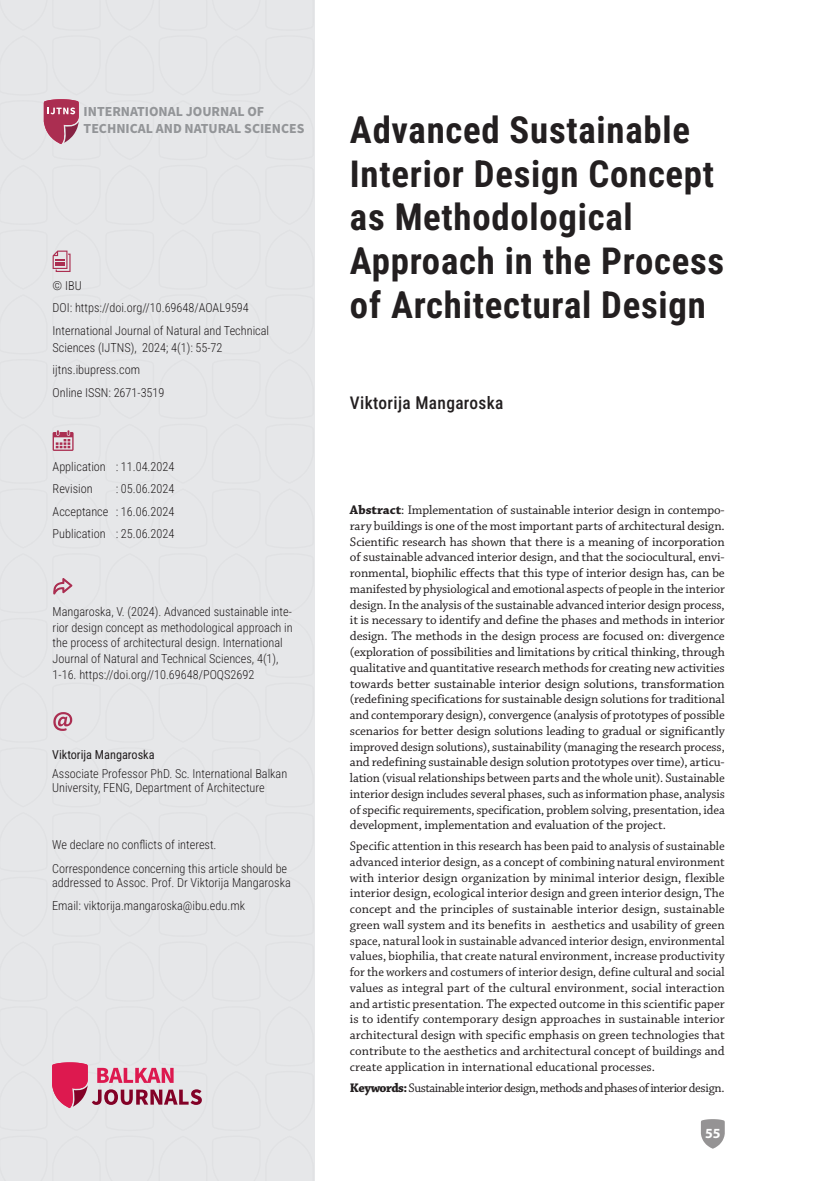
<style>
.page{position:relative;width:834px;height:1181px;background:#fff}
.page>*{position:absolute;margin:0;border:0;box-sizing:border-box;transform-origin:0 0}
.t1{font:700 36.75px/43.8px "Roboto Condensed";letter-spacing:.02em;color:#231f20}
.t2{font:500 17.32px "Roboto Condensed";letter-spacing:.02em;color:#231f20}
.t3{font:700 14px "Myriad Pro";color:#fff}
.t4{font:700 13.83px/16.6px "Source Sans Pro";color:#939598}
.t5{font:13.12px/15.8px "Chaparral Pro";letter-spacing:-.01em;color:#231f20;text-align:justify}
.t6{font:13.12px "Chaparral Pro";letter-spacing:-.04em;color:#231f20}
.t7{font:300 12.25px/22.4px "Roboto Condensed";color:#231f20}
.t8{font:12.25px "Roboto Condensed";color:#231f20}
.s1{font-weight:700}
</style>
<div class="page">
<svg style="left:700px;top:1119px;width:24px;height:29px"></svg>
<div style="left:0;top:0;width:314px;height:1181px;background:#e6e7e9"></div>
<p class="t4" style="left:84px;top:104px;width:222px">INTERNATIONAL JOURNAL OF<br>TECHNICAL AND NATURAL SCIENCES</p>
<p class="t7" style="left:53px;top:273px;width:218px">© IBU<br>DOI: https://doi.org//10.69648/AOAL9594<br>International Journal of Natural and Technical</p>
<p class="t7" style="left:53px;top:336px;width:171px">Sciences (IJTNS), 2024; 4(1): 55-72 ijtns.ibupress.com<br>Online ISSN: 2671-3519</p>
<p class="t7" style="left:53px;top:455px;width:123px">Application : 11.04.2024<br>Revision</p>
<p class="t7" style="left:53px;top:477px;width:123px;text-align:justify;text-indent:63px">: 05.06.2024<br>Acceptance : 16.06.2024<br>Publication : 25.06.2024</p>
<p class="t7" style="left:53px;top:603px;width:241px;line-height:15.8px">Mangaroska, V. (2024). Advanced sustainable inte&shy;rior design concept as methodological approach in the process of architectural design. International Journal of Natural and Technical Sciences, 4(1), 1-16. https://doi.org//10.69648/POQS2692</p>
<p class="t8" style="left:52px;top:746px;width:104px">Viktorija Mangaroska</p>
<p class="t7" style="left:52px;top:766px;width:236px;line-height:14px">Associate Professor PhD. Sc. International Balkan<br>University, FENG, Department of Architecture</p>
<p class="t7" style="left:52px;top:832px;width:236px;line-height:24px">We declare no conflicts of interest.<br>Correspondence concerning this article should be</p>
<p class="t7" style="left:52px;top:869px;width:240px;line-height:24px">addressed to Assoc. Prof. Dr Viktorija Mangaroska<br>Email: viktorija.mangaroska@ibu.edu.mk</p>
<h1 class="t1" style="left:350px;top:107px;width:375px">Advanced Sustainable<br>Interior Design Concept as Methodological<br>Approach in the Process of Architectural Design</h1>
<h2 class="t2" style="left:350px;top:390px;width:155px">Viktorija Mangaroska</h2>
<p class="t5" style="left:350px;top:503px;width:376px"><span class="s1">Abstract</span>: Implementation of sustainable interior design in contempo&shy;rary buildings is one of the most important parts of architectural design.<br>Scientific research has shown that there is a meaning of incorporation of sustainable advanced interior design, and that the sociocultural, envi&shy;ronmental, biophilic effects that this type of interior design has, can be manifested by physiological and emotional aspects of people in the interior design. In the analysis of the sustainable advanced interior design process, it is necessary to identify and define the phases and methods in interior design. The methods in the design process are focused on: divergence (exploration of possibilities and limitations by critical thinking, through qualitative and quantitative research methods for creating new activities towards better sustainable interior design solutions, transformation (redefining specifications for sustainable design solutions for traditional and contemporary design), convergence (analysis of prototypes of possible scenarios for better design solutions leading to gradual or significantly improved design solutions), sustainability (managing the research process, and redefining sustainable design solution prototypes over time), articu&shy;lation (visual relationships between parts and the whole unit). Sustainable interior design includes several phases, such as information phase, analysis of specific requirements, specification, problem solving, presentation, idea development, implementation and evaluation of the project.</p>
<p class="t5" style="left:350px;top:838px;width:376px">Specific attention in this research has been paid to analysis of sustainable advanced interior design, as a concept of combining natural environment with interior design organization by minimal interior design, flexible interior design, ecological interior design and green interior design, The concept and the principles of sustainable interior design, sustainable green wall system and its benefits in aesthetics and usability of green space, natural look in sustainable advanced interior design, environmental values, biophilia, that create natural environment, increase productivity for the workers and costumers of interior design, define cultural and social values as integral part of the cultural environment, social interaction and artistic presentation. The expected outcome in this scientific paper is to identify contemporary design approaches in sustainable interior architectural design with specific emphasis on green technologies that contribute to the aesthetics and architectural concept of buildings and create application in international educational processes.</p>
<p class="t6" style="left:350px;top:1080px;width:376px"><span class="s1">Keywords:</span> Sustainable interior design, methods and phases of interior design.</p>
<p class="t3" style="left:705px;top:1124px;width:17px">55</p>
</div>
